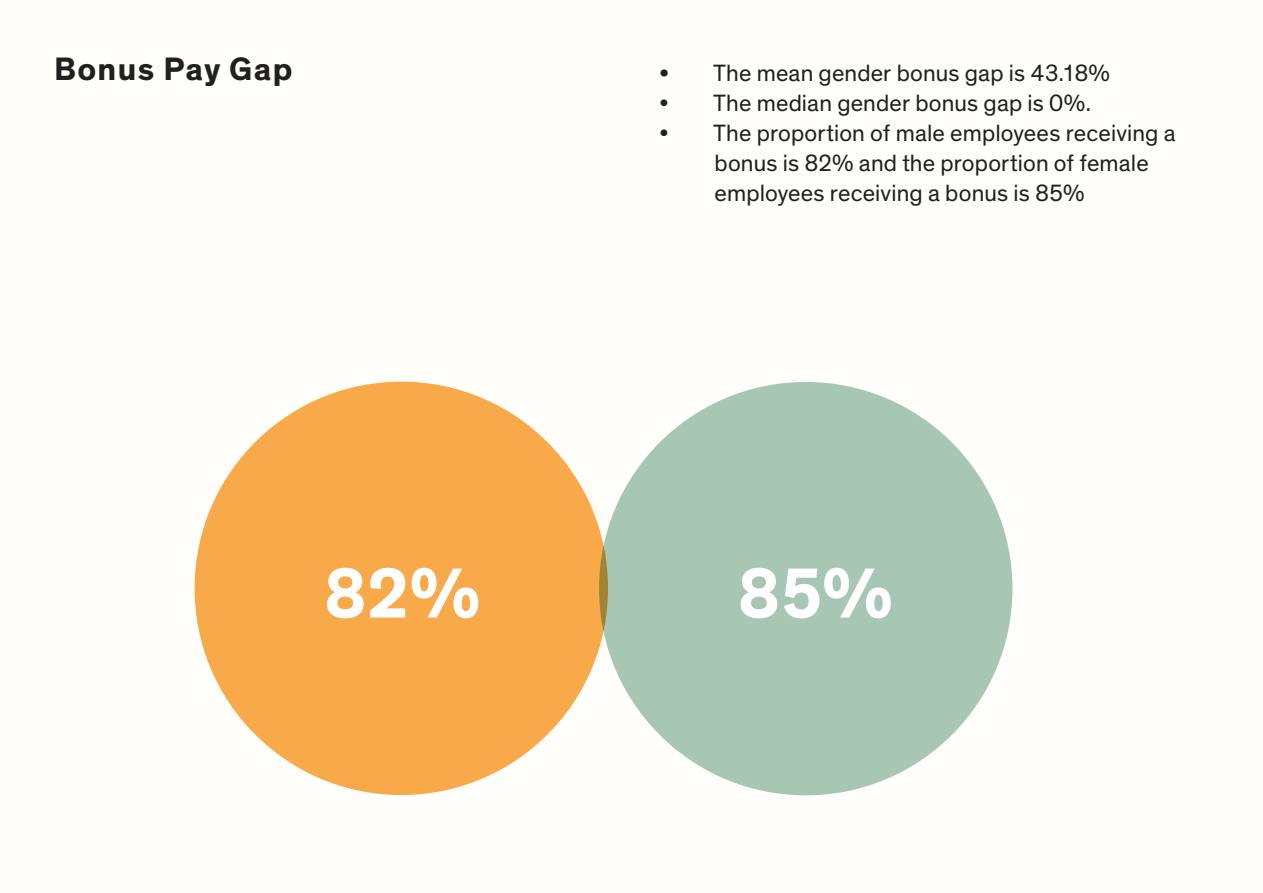
<style>
.page{position:relative;width:1263px;height:893px;background:#fffefa}
.page>*{position:absolute;margin:0;border:0;box-sizing:border-box;transform-origin:0 0}
.t1{font:700 72px "Theinhardt";color:#fff}
.t2{font:700 33px "Theinhardt";letter-spacing:.04em;color:#231f20}
.t3{font:24px "Theinhardt";letter-spacing:.005em;color:#231f20}
.s1{font-weight:500}
</style>
<div class="page">
<div style="left:599px;top:382px;width:413px;height:413px;background:#a7c6b4;border-radius:50%"></div>
<div style="left:194px;top:381px;width:414px;height:414px;background:#f8a94a;border-radius:50%"></div>
<p class="t2" style="left:54px;top:49px;width:240px">Bonus Pay Gap</p>
<p class="t3" style="left:659px;top:59px;width:452px"><span class="s1">•</span> The mean gender bonus gap is 43.18%</p>
<p class="t3" style="left:659px;top:89px;width:433px">• The median gender bonus gap is 0%.</p>
<p class="t3" style="left:659px;top:119px;width:518px">• The proportion of male employees receiving a</p>
<p class="t3" style="left:714px;top:149px;width:436px">bonus is 82% and the proportion of female</p>
<p class="t3" style="left:714px;top:179px;width:371px">employees receiving a bonus is 85%</p>
<p class="t1" style="left:324px;top:549px;width:158px">82%</p>
<p class="t1" style="left:738px;top:549px;width:157px">85%</p>
</div>
